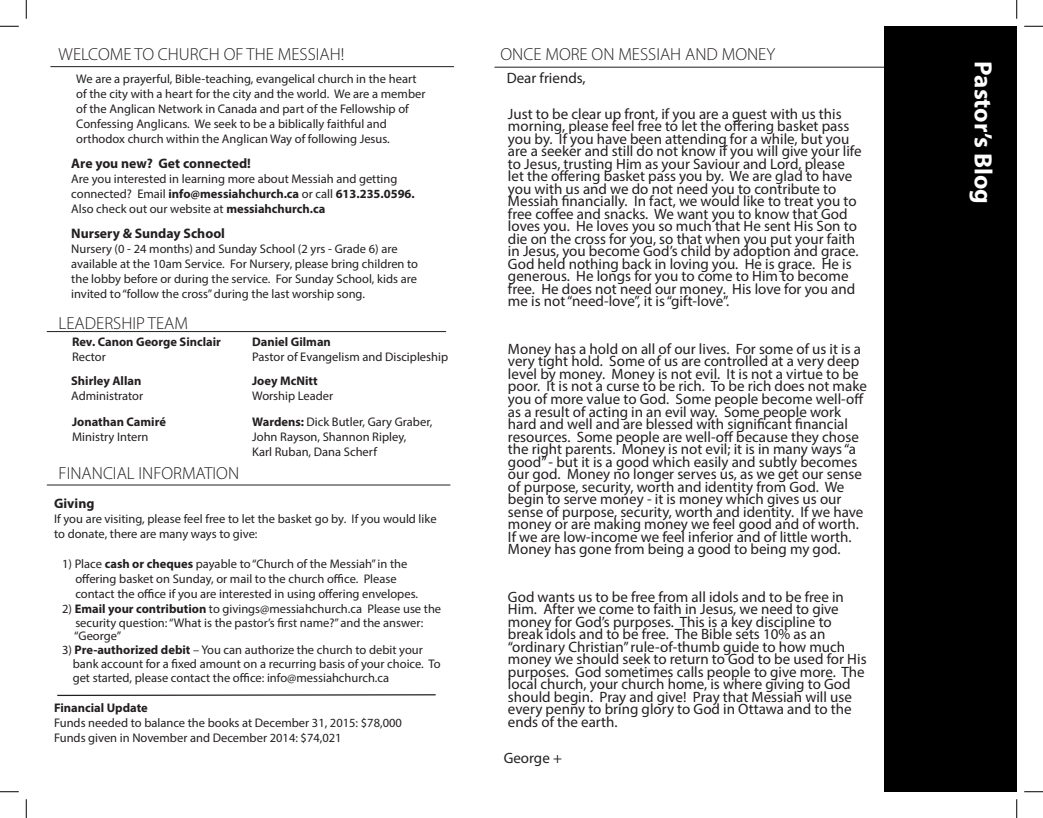
<style>
.page{position:relative;width:1043px;height:818px;background:#fff}
.page>*{position:absolute;margin:0;border:0;box-sizing:border-box;transform-origin:0 0}
.t1{font:700 25px "Myriad Pro";color:#fff}
.t2{font:300 17.5px "Myriad Pro";color:#231f20}
.t3{font:15px/12.5px "Myriad Pro";color:#231f20}
.t4{font:700 13.75px "Myriad Pro";color:#231f20}
.t5{font:12.5px/15px "Myriad Pro";color:#231f20}
.t6{font:700 12.5px/15px "Myriad Pro";color:#231f20}
.s1{font-weight:700}
.s2{font-weight:400}
</style>
<div class="page">
<hr style="left:494px;top:67px;width:390px;height:1px;background:#231f20">
<hr style="left:50px;top:66px;width:404px;height:1px;background:#231f20">
<hr style="left:47px;top:331px;width:399px;height:1px;background:#231f20">
<hr style="left:47px;top:484px;width:403px;height:1px;background:#231f20">
<div style="left:884px;top:26px;width:132px;height:765px;background:#000"></div>
<svg style="left:57px;top:694px;width:379px;height:2px"></svg>
<svg style="left:0;top:25px;width:19px;height:2px"></svg>
<svg style="left:1024px;top:25px;width:18px;height:2px"></svg>
<svg style="left:0;top:791px;width:19px;height:1px"></svg>
<svg style="left:1024px;top:791px;width:18px;height:1px"></svg>
<svg style="left:25px;top:0;width:2px;height:19px"></svg>
<svg style="left:25px;top:799px;width:2px;height:19px"></svg>
<svg style="left:1016px;top:0;width:1px;height:19px"></svg>
<svg style="left:1016px;top:799px;width:1px;height:19px"></svg>
<p class="t2" style="left:59px;top:45px;width:287px">WELCOME TO CHURCH OF THE MESSIAH!</p>
<p class="t5" style="left:76px;top:71px;width:351px">We are a prayerful, Bible-teaching, evangelical church in the heart of the city with a heart for the city and the world. We are a member of the Anglican Network in Canada and part of the Fellowship of Confessing Anglicans. We seek to be a biblically faithful and</p>
<p class="t5" style="left:76px;top:131px;width:315px">orthodox church within the Anglican Way of following Jesus.</p>
<p class="t4" style="left:71px;top:154px;width:181px">Are you new? Get connected!</p>
<p class="t5" style="left:71px;top:171px;width:345px">Are you interested in learning more about Messiah and getting connected? Email <span class="s1">info@messiahchurch.ca</span> or call <span class="s1">613.235.0596.<br></span>Also check out our website at <span class="s1">messiahchurch.ca</span></p>
<p class="t4" style="left:71px;top:224px;width:155px">Nursery &amp; Sunday School</p>
<p class="t5" style="left:71px;top:241px;width:348px">Nursery (0 - 24 months) and Sunday School (2 yrs - Grade 6) are available at the 10am Service. For Nursery, please bring children to the lobby before or during the service. For Sunday School, kids are invited to “follow the cross” during the last worship song.</p>
<p class="t2" style="left:59px;top:313px;width:131px">LEADERSHIP TEAM</p>
<p class="t6" style="left:72px;top:334px;width:150px">Rev. Canon George Sinclair<br><span class="s2">Rector</span></p>
<p class="t5" style="left:71px;top:373px;width:73px"><span class="s1">Shirley Allan<br></span>Administrator</p>
<p class="t6" style="left:72px;top:413px;width:95px">Jonathan Camiré</p>
<p class="t5" style="left:72px;top:429px;width:78px">Ministry Intern</p>
<p class="t2" style="left:59px;top:463px;width:182px">FINANCIAL INFORMATION</p>
<p class="t5" style="left:252px;top:334px;width:197px"><span class="s1">Daniel Gilman<br></span>Pastor of Evangelism and Discipleship</p>
<p class="t5" style="left:252px;top:373px;width:83px"><span class="s1">Joey McNitt<br></span>Worship Leader</p>
<p class="t5" style="left:252px;top:414px;width:182px"><span class="s1">Wardens:</span> Dick Butler, Gary Graber,</p>
<p class="t5" style="left:252px;top:429px;width:156px">John Rayson, Shannon Ripley,</p>
<p class="t5" style="left:252px;top:444px;width:126px">Karl Ruban, Dana Scherf</p>
<p class="t4" style="left:54px;top:494px;width:42px">Giving</p>
<p class="t5" style="left:54px;top:511px;width:384px">If you are visiting, please feel free to let the basket go by. If you would like to donate, there are many ways to give:</p>
<p class="t5" style="left:62px;top:556px;width:347px">1) Place <span class="s1">cash or cheques</span> payable to “Church of the Messiah” in the</p>
<p class="t5" style="left:75px;top:571px;width:344px">offering basket on Sunday, or mail to the church office. Please contact the office if you are interested in using offering envelopes.</p>
<p class="t5" style="left:62px;top:601px;width:380px">2) <span class="s1">Email your contribution</span> to givings@messiahchurch.ca Please use the</p>
<p class="t5" style="left:75px;top:614px;width:349px">security question: “What is the pastor’s first name?” and the answer:</p>
<p class="t5" style="left:74px;top:628px;width:48px">“George”</p>
<p class="t5" style="left:73px;top:643px;width:369px;line-height:13.8px;text-indent:-11px">3) <span class="s1">Pre-authorized debit</span> – You can authorize the church to debit your bank account for a fixed amount on a recurring basis of your choice. To get started, please contact the office: info@messiahchurch.ca</p>
<p class="t6" style="left:54px;top:699px;width:95px">Financial Update</p>
<p class="t5" style="left:54px;top:714px;width:349px">Funds needed to balance the books at December 31, 2015: $78,000</p>
<p class="t5" style="left:54px;top:729px;width:289px">Funds given in November and December 2014: $74,021</p>
<p class="t2" style="left:500px;top:45px;width:276px">ONCE MORE ON MESSIAH AND MONEY</p>
<p class="t3" style="left:507px;top:71px;width:80px">Dear friends,</p>
<p class="t3" style="left:508px;top:107px;width:355px">Just to be clear up front, if you are a guest with us this morning, please feel free to let the offering basket pass you by. If you have been attending for a while, but you are a seeker and still do not know if you will give your life to Jesus, trusting Him as your Saviour and Lord, please let the offering basket pass you by. We are glad to have you with us and we do not need you to contribute to Messiah financially. In fact, we would like to treat you to free coffee and snacks. We want you to know that God loves you. He loves you so much that He sent His Son to die on the cross for you, so that when you put your faith in Jesus, you become God’s child by adoption and grace.<br>God held nothing back in loving you. He is grace. He is generous. He longs for you to come to Him to become free. He does not need our money. His love for you and me is not “need-love”, it is “gift-love”.</p>
<p class="t3" style="left:508px;top:342px;width:360px">Money has a hold on all of our lives. For some of us it is a very tight hold. Some of us are controlled at a very deep level by money. Money is not evil. It is not a virtue to be poor. It is not a curse to be rich. To be rich does not make you of more value to God. Some people become well-off as a result of acting in an evil way. Some people work hard and well and are blessed with significant financial resources. Some people are well-off because they chose the right parents. Money is not evil; it is in many ways “a good” - but it is a good which easily and subtly becomes our god. Money no longer serves us, as we get our sense of purpose, security, worth and identity from God. We begin to serve money - it is money which gives us our sense of purpose, security, worth and identity. If we have money or are making money we feel good and of worth.<br>If we are low-income we feel inferior and of little worth.<br>Money has gone from being a good to being my god.</p>
<p class="t3" style="left:508px;top:590px;width:360px">God wants us to be free from all idols and to be free in Him. After we come to faith in Jesus, we need to give money for God’s purposes. This is a key discipline to break idols and to be free. The Bible sets 10% as an “ordinary Christian” rule-of-thumb guide to how much money we should seek to return to God to be used for His purposes. God sometimes calls people to give more. The local church, your church home, is where giving to God should begin. Pray and give! Pray that Messiah will use every penny to bring glory to God in Ottawa and to the ends of the earth.</p>
<p class="t3" style="left:503px;top:751px;width:60px">George +</p>
<p class="t1" style="left:999px;top:61px;width:144px;rotate:90deg">Pastor’s Blog</p>
</div>
